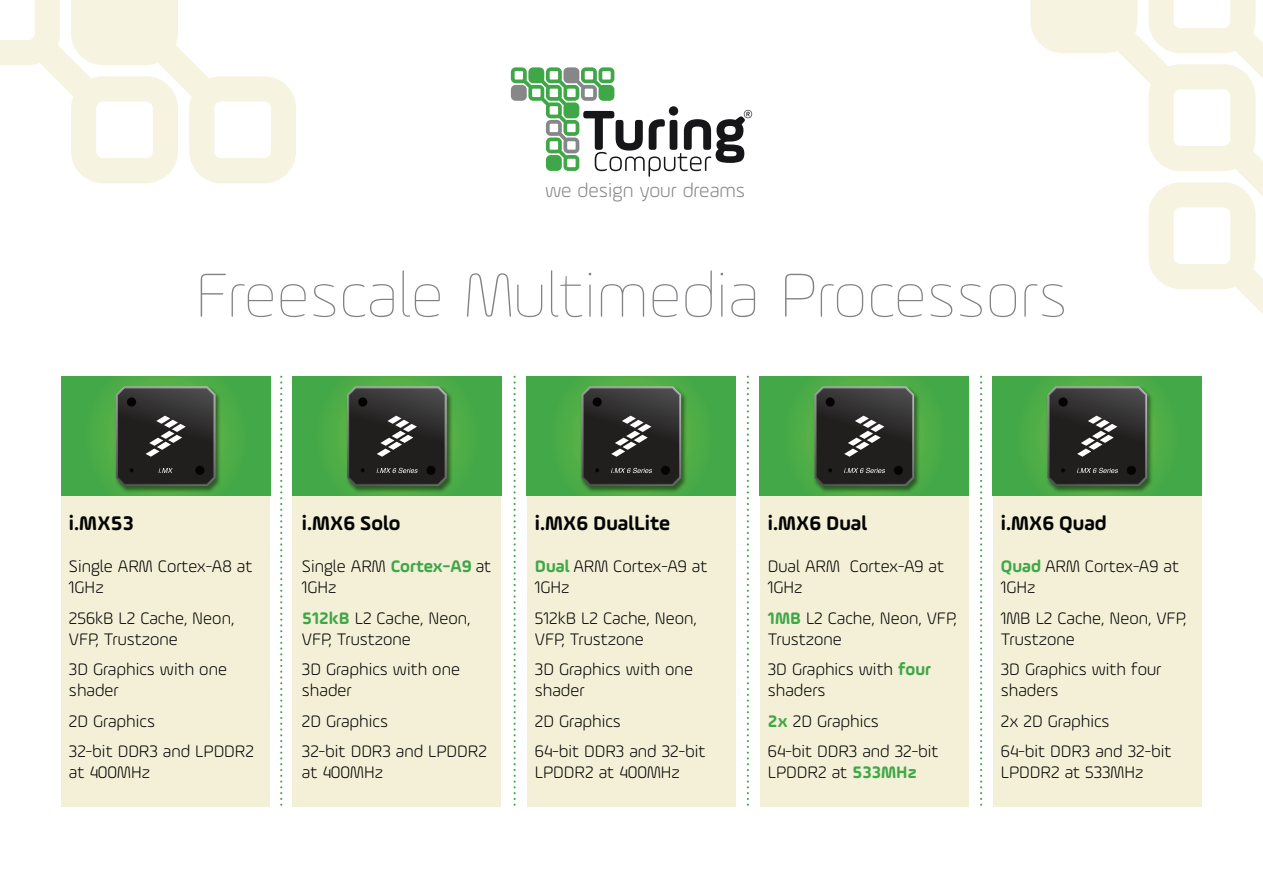
<style>
.page{position:relative;width:1263px;height:893px;background:#fff}
.page>*{position:absolute;margin:0;border:0;box-sizing:border-box;transform-origin:0 0}
.t1{font:100 66px "Ample Soft";color:#808285}
.t2{font:700 21px "Ample Soft";color:#040503}
.t3{font:300 20.55px "Ample Soft";color:#868789}
.t4{font:300 17.7px/21.3px "Ample Soft";color:#040503}
.s1{font-weight:700;color:#40a748}
</style>
<div class="page">
<svg style="left:1030px;top:0;width:233px;height:182px"></svg>
<svg style="left:0;top:0;width:296px;height:183px"></svg>
<svg style="left:511px;top:67px;width:241px;height:110px"></svg>
<div style="left:61px;top:496px;width:209px;height:311px;background:#f3f0d7"></div>
<div style="left:292px;top:496px;width:209px;height:311px;background:#f3f0d7"></div>
<div style="left:527px;top:496px;width:209px;height:311px;background:#f3f0d7"></div>
<div style="left:760px;top:496px;width:209px;height:311px;background:#f3f0d7"></div>
<div style="left:993px;top:496px;width:209px;height:311px;background:#f3f0d7"></div>
<svg style="left:280px;top:377px;width:2px;height:429px"></svg>
<svg style="left:514px;top:377px;width:2px;height:429px"></svg>
<svg style="left:747px;top:377px;width:2px;height:429px"></svg>
<svg style="left:980px;top:377px;width:2px;height:429px"></svg>
<div style="left:61px;top:377px;width:209px;height:119px;background:linear-gradient(to right,#4cac47,#4cac47)"></div>
<img style="left:113px;top:384px;width:110px;height:110px">
<svg style="left:116px;top:386px;width:100px;height:100px;background:#393937"></svg>
<div style="left:292px;top:377px;width:209px;height:119px;background:linear-gradient(to right,#4bac47,#4cac47)"></div>
<div style="left:527px;top:377px;width:209px;height:119px;background:linear-gradient(to right,#4cac47,#4bac47)"></div>
<div style="left:760px;top:377px;width:209px;height:119px;background:linear-gradient(to right,#4cac47,#4bac47)"></div>
<div style="left:993px;top:377px;width:209px;height:119px;background:linear-gradient(to bottom,#46aa47,#46aa47)"></div>
<img style="left:344px;top:384px;width:110px;height:110px">
<svg style="left:347px;top:386px;width:100px;height:100px;background:#3a3a39"></svg>
<img style="left:579px;top:384px;width:109px;height:110px">
<svg style="left:581px;top:386px;width:100px;height:100px;background:#3a3a38"></svg>
<img style="left:812px;top:384px;width:109px;height:110px">
<svg style="left:814px;top:386px;width:100px;height:100px;background:#3a3a38"></svg>
<img style="left:1044px;top:384px;width:110px;height:110px">
<svg style="left:1047px;top:182px;width:216px;height:304px"></svg>
<p class="t3" style="left:545px;top:178px;width:201px">we design your dreams</p>
<h1 class="t1" style="left:195px;top:257px;width:874px">Freescale Multimedia Processors</h1>
<p class="t2" style="left:69px;top:510px;width:66px">i.MX53</p>
<p class="t4" style="left:69px;top:555px;width:185px">Single ARM Cortex-A8 at<br>1GHz</p>
<p class="t4" style="left:69px;top:607px;width:167px">256kB L2 Cache, Neon,<br>VFP, Trustzone</p>
<p class="t4" style="left:69px;top:658px;width:160px">3D Graphics with one shader</p>
<p class="t4" style="left:69px;top:705px;width:187px;line-height:30.2px">2D Graphics<br>32-bit DDR3 and LPDDR2</p>
<p class="t4" style="left:69px;top:761px;width:83px">at 400MHz</p>
<p class="t2" style="left:302px;top:510px;width:100px">i.MX6 Solo</p>
<p class="t4" style="left:302px;top:555px;width:191px">Single ARM <span class="s1">Cortex-A9</span> at<br>1GHz</p>
<p class="t4" style="left:302px;top:607px;width:170px"><span class="s1">512kB</span> L2 Cache, Neon,<br>VFP, Trustzone</p>
<p class="t4" style="left:302px;top:658px;width:160px">3D Graphics with one shader</p>
<p class="t4" style="left:302px;top:705px;width:187px;line-height:30.2px">2D Graphics<br>32-bit DDR3 and LPDDR2</p>
<p class="t4" style="left:302px;top:761px;width:83px">at 400MHz</p>
<p class="t2" style="left:535px;top:510px;width:137px">i.MX6 DualLite</p>
<p class="t4" style="left:535px;top:555px;width:174px"><span class="s1">Dual</span> ARM Cortex-A9 at<br>1GHz</p>
<p class="t4" style="left:535px;top:607px;width:163px">512kB L2 Cache, Neon,<br>VFP, Trustzone</p>
<p class="t4" style="left:535px;top:658px;width:160px">3D Graphics with one shader</p>
<p class="t4" style="left:535px;top:705px;width:172px;line-height:30.2px">2D Graphics<br>64-bit DDR3 and 32-bit</p>
<p class="t4" style="left:535px;top:761px;width:146px">LPDDR2 at 400MHz</p>
<p class="t2" style="left:768px;top:510px;width:101px">i.MX6 Dual</p>
<p class="t4" style="left:768px;top:555px;width:178px">Dual ARM Cortex-A9 at<br>1GHz</p>
<p class="t4" style="left:768px;top:607px;width:190px"><span class="s1">1MB</span> L2 Cache, Neon, VFP,<br>Trustzone</p>
<p class="t4" style="left:768px;top:658px;width:165px">3D Graphics with <span class="s1">four </span>shaders</p>
<p class="t4" style="left:768px;top:705px;width:172px;line-height:30.2px"><span class="s1">2x</span> 2D Graphics<br>64-bit DDR3 and 32-bit</p>
<p class="t4" style="left:768px;top:761px;width:150px">LPDDR2 at <span class="s1">533MHz</span></p>
<p class="t2" style="left:1001px;top:510px;width:107px">i.MX6 Quad</p>
<p class="t4" style="left:1001px;top:555px;width:180px"><span class="s1">Quad</span> ARM Cortex-A9 at<br>1GHz</p>
<p class="t4" style="left:1001px;top:607px;width:187px">1MB L2 Cache, Neon, VFP,<br>Trustzone</p>
<p class="t4" style="left:1001px;top:658px;width:162px">3D Graphics with four shaders</p>
<p class="t4" style="left:1001px;top:705px;width:172px;line-height:30.2px">2x 2D Graphics<br>64-bit DDR3 and 32-bit</p>
<p class="t4" style="left:1001px;top:761px;width:144px">LPDDR2 at 533MHz</p>
</div>
